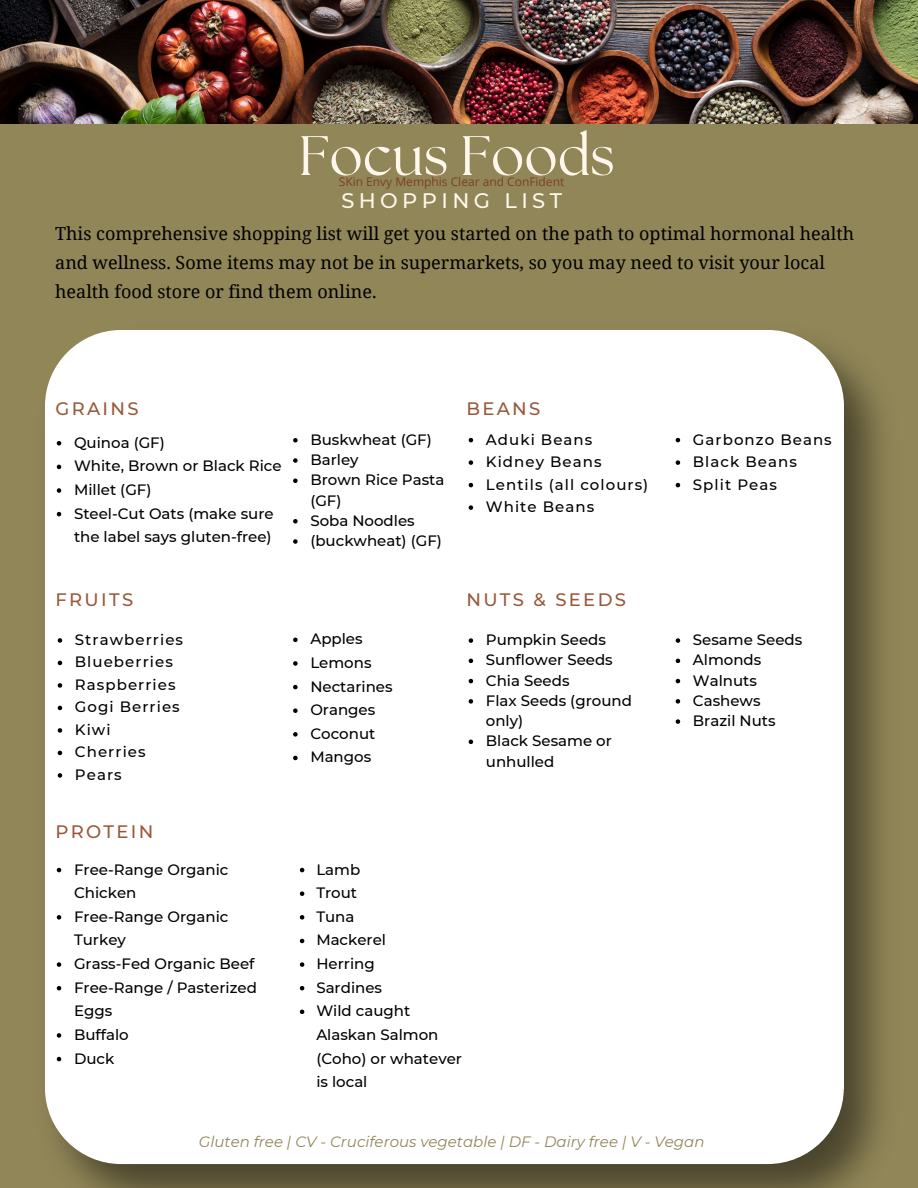
<style>
.page{position:relative;width:918px;height:1188px;background:#918658}
.page>*{position:absolute;margin:0;border:0;box-sizing:border-box;transform-origin:0 0}
.t1{font:55.5px "The Seasons";color:#fff7ec}
.t2{font:500 21px "Montserrat";letter-spacing:.21em;color:#fff7ec}
.t3{font:18px/29.2px "Noto Serif";color:#000}
.t4{font:500 18px "Montserrat";letter-spacing:.13em;color:#99583a}
.t5{font:500 15px/23.7px "Montserrat";color:#000}
.t6{font:500 15px "Montserrat";letter-spacing:.07em;color:#000}
.t7{font:italic 15px "Montserrat";color:#918658}
.t8{font:12px "Open Sans";color:#7d4024}
</style>
<div class="page">
<img style="left:45px;top:330px;width:837px;height:858px">
<div style="left:46px;top:331px;width:797px;height:832px;background:#fff;border-radius:75px"></div>
<img style="left:0;top:0;width:918px;height:123px">
<svg style="left:293px;top:638px;width:5px;height:4px"></svg>
<svg style="left:293px;top:661px;width:5px;height:5px"></svg>
<svg style="left:293px;top:685px;width:5px;height:4px"></svg>
<svg style="left:293px;top:708px;width:5px;height:5px"></svg>
<svg style="left:293px;top:732px;width:5px;height:5px"></svg>
<svg style="left:293px;top:756px;width:5px;height:4px"></svg>
<svg style="left:676px;top:438px;width:4px;height:4px"></svg>
<svg style="left:676px;top:460px;width:4px;height:5px"></svg>
<svg style="left:676px;top:483px;width:4px;height:4px"></svg>
<svg style="left:57px;top:441px;width:4px;height:5px"></svg>
<svg style="left:57px;top:465px;width:4px;height:4px"></svg>
<svg style="left:57px;top:488px;width:4px;height:5px"></svg>
<svg style="left:57px;top:512px;width:4px;height:4px"></svg>
<svg style="left:469px;top:438px;width:4px;height:4px"></svg>
<svg style="left:469px;top:460px;width:4px;height:5px"></svg>
<svg style="left:469px;top:483px;width:4px;height:4px"></svg>
<svg style="left:469px;top:505px;width:4px;height:5px"></svg>
<svg style="left:58px;top:638px;width:4px;height:5px"></svg>
<svg style="left:58px;top:661px;width:4px;height:4px"></svg>
<svg style="left:58px;top:683px;width:4px;height:5px"></svg>
<svg style="left:58px;top:706px;width:4px;height:4px"></svg>
<svg style="left:58px;top:728px;width:4px;height:5px"></svg>
<svg style="left:58px;top:751px;width:4px;height:4px"></svg>
<svg style="left:58px;top:773px;width:4px;height:5px"></svg>
<svg style="left:293px;top:438px;width:5px;height:5px"></svg>
<svg style="left:293px;top:458px;width:5px;height:5px"></svg>
<svg style="left:293px;top:479px;width:5px;height:4px"></svg>
<svg style="left:293px;top:519px;width:5px;height:5px"></svg>
<svg style="left:293px;top:539px;width:5px;height:5px"></svg>
<svg style="left:469px;top:638px;width:4px;height:5px"></svg>
<svg style="left:469px;top:659px;width:4px;height:4px"></svg>
<svg style="left:469px;top:679px;width:4px;height:4px"></svg>
<svg style="left:469px;top:699px;width:4px;height:5px"></svg>
<svg style="left:469px;top:740px;width:4px;height:4px"></svg>
<svg style="left:676px;top:638px;width:4px;height:5px"></svg>
<svg style="left:676px;top:659px;width:4px;height:4px"></svg>
<svg style="left:676px;top:679px;width:4px;height:4px"></svg>
<svg style="left:676px;top:699px;width:4px;height:5px"></svg>
<svg style="left:676px;top:719px;width:4px;height:5px"></svg>
<svg style="left:57px;top:868px;width:4px;height:4px"></svg>
<svg style="left:57px;top:915px;width:4px;height:5px"></svg>
<svg style="left:57px;top:962px;width:4px;height:5px"></svg>
<svg style="left:57px;top:986px;width:4px;height:4px"></svg>
<svg style="left:57px;top:1033px;width:4px;height:5px"></svg>
<svg style="left:57px;top:1057px;width:4px;height:4px"></svg>
<svg style="left:300px;top:868px;width:4px;height:4px"></svg>
<svg style="left:300px;top:891px;width:4px;height:5px"></svg>
<svg style="left:300px;top:915px;width:4px;height:5px"></svg>
<svg style="left:300px;top:939px;width:4px;height:4px"></svg>
<svg style="left:300px;top:962px;width:4px;height:5px"></svg>
<svg style="left:300px;top:986px;width:4px;height:4px"></svg>
<svg style="left:300px;top:1010px;width:4px;height:4px"></svg>
<h2 class="t1" style="left:299px;top:131px;width:318px">Focus Foods</h2>
<h4 class="t2" style="left:341px;top:188px;width:222px">SHOPPING LIST</h4>
<p class="t8" style="left:339px;top:173px;width:227px">SKin Envy Memphis Clear and ConFident</p>
<p class="t3" style="left:55px;top:218px;width:800px">This comprehensive shopping list will get you started on the path to optimal hormonal health and wellness. Some items may not be in supermarkets, so you may need to visit your local health food store or find them online.</p>
<p class="t4" style="left:55px;top:398px;width:85px">GRAINS</p>
<p class="t5" style="left:74px;top:431px;width:92px">Quinoa (GF)</p>
<p class="t5" style="left:74px;top:454px;width:209px">White, Brown or Black Rice</p>
<p class="t5" style="left:74px;top:478px;width:79px">Millet (GF)</p>
<p class="t5" style="left:74px;top:501px;width:201px">Steel-Cut Oats (make sure the label says gluten-free)</p>
<p class="t4" style="left:55px;top:588px;width:79px">FRUITS</p>
<p class="t6" style="left:75px;top:630px;width:110px">Strawberries</p>
<p class="t6" style="left:75px;top:653px;width:99px">Blueberries</p>
<p class="t6" style="left:75px;top:675px;width:102px">Raspberries</p>
<p class="t6" style="left:75px;top:698px;width:106px">Gogi Berries</p>
<p class="t5" style="left:75px;top:718px;width:37px">Kiwi</p>
<p class="t6" style="left:75px;top:743px;width:72px">Cherries</p>
<p class="t5" style="left:75px;top:763px;width:48px">Pears</p>
<p class="t4" style="left:55px;top:820px;width:100px">PROTEIN</p>
<p class="t5" style="left:74px;top:857px;width:156px">Free-Range Organic<br>Chicken</p>
<p class="t5" style="left:74px;top:905px;width:156px">Free-Range Organic<br>Turkey</p>
<p class="t5" style="left:74px;top:952px;width:182px">Grass-Fed Organic Beef</p>
<p class="t5" style="left:74px;top:975px;width:184px">Free-Range / Pasterized<br>Eggs</p>
<p class="t5" style="left:74px;top:1023px;width:56px">Buffalo</p>
<p class="t5" style="left:74px;top:1046px;width:42px">Duck</p>
<p class="t5" style="left:310px;top:428px;width:123px">Buskwheat (GF)</p>
<p class="t5" style="left:310px;top:448px;width:50px">Barley</p>
<p class="t5" style="left:310px;top:470px;width:136px;line-height:20.2px">Brown Rice Pasta (GF)</p>
<p class="t5" style="left:310px;top:509px;width:106px">Soba Noodles</p>
<p class="t5" style="left:310px;top:529px;width:133px">(buckwheat) (GF)</p>
<p class="t5" style="left:310px;top:627px;width:54px">Apples</p>
<p class="t5" style="left:310px;top:651px;width:63px">Lemons</p>
<p class="t5" style="left:310px;top:674px;width:84px">Nectarines</p>
<p class="t5" style="left:310px;top:698px;width:66px">Oranges</p>
<p class="t5" style="left:310px;top:722px;width:67px">Coconut</p>
<p class="t5" style="left:310px;top:745px;width:62px">Mangos</p>
<p class="t4" style="left:466px;top:398px;width:76px">BEANS</p>
<h3 class="t6" style="left:486px;top:430px;width:108px">Aduki Beans</h3>
<h3 class="t6" style="left:486px;top:453px;width:117px">Kidney Beans</h3>
<p class="t6" style="left:486px;top:475px;width:164px">Lentils (all colours)</p>
<p class="t6" style="left:486px;top:498px;width:110px">White Beans</p>
<p class="t4" style="left:466px;top:588px;width:161px">NUTS &amp; SEEDS</p>
<p class="t5" style="left:486px;top:628px;width:122px">Pumpkin Seeds</p>
<p class="t5" style="left:486px;top:648px;width:128px">Sunflower Seeds</p>
<p class="t5" style="left:486px;top:668px;width:85px">Chia Seeds</p>
<p class="t5" style="left:486px;top:690px;width:148px;line-height:20.2px">Flax Seeds (ground only)</p>
<p class="t5" style="left:486px;top:731px;width:128px;line-height:20.2px">Black Sesame or unhulled</p>
<p class="t5" style="left:316px;top:857px;width:45px">Lamb</p>
<p class="t5" style="left:316px;top:881px;width:42px">Trout</p>
<p class="t5" style="left:316px;top:905px;width:40px">Tuna</p>
<p class="t5" style="left:316px;top:928px;width:71px">Mackerel</p>
<p class="t5" style="left:316px;top:952px;width:60px">Herring</p>
<p class="t5" style="left:316px;top:975px;width:67px">Sardines</p>
<h5 class="t5" style="left:316px;top:999px;width:147px">Wild caught<br>Alaskan Salmon (Coho) or whatever is local</h5>
<h3 class="t6" style="left:693px;top:430px;width:140px">Garbonzo Beans</h3>
<p class="t6" style="left:693px;top:453px;width:106px">Black Beans</p>
<p class="t6" style="left:693px;top:475px;width:86px">Split Peas</p>
<p class="t5" style="left:693px;top:628px;width:111px">Sesame Seeds</p>
<p class="t5" style="left:693px;top:648px;width:70px">Almonds</p>
<p class="t5" style="left:693px;top:668px;width:66px">Walnuts</p>
<p class="t5" style="left:693px;top:689px;width:69px">Cashews</p>
<h3 class="t5" style="left:693px;top:709px;width:84px">Brazil Nuts</h3>
<h3 class="t7" style="left:199px;top:1132px;width:507px">Gluten free | CV - Cruciferous vegetable | DF - Dairy free | V - Vegan</h3>
</div>
